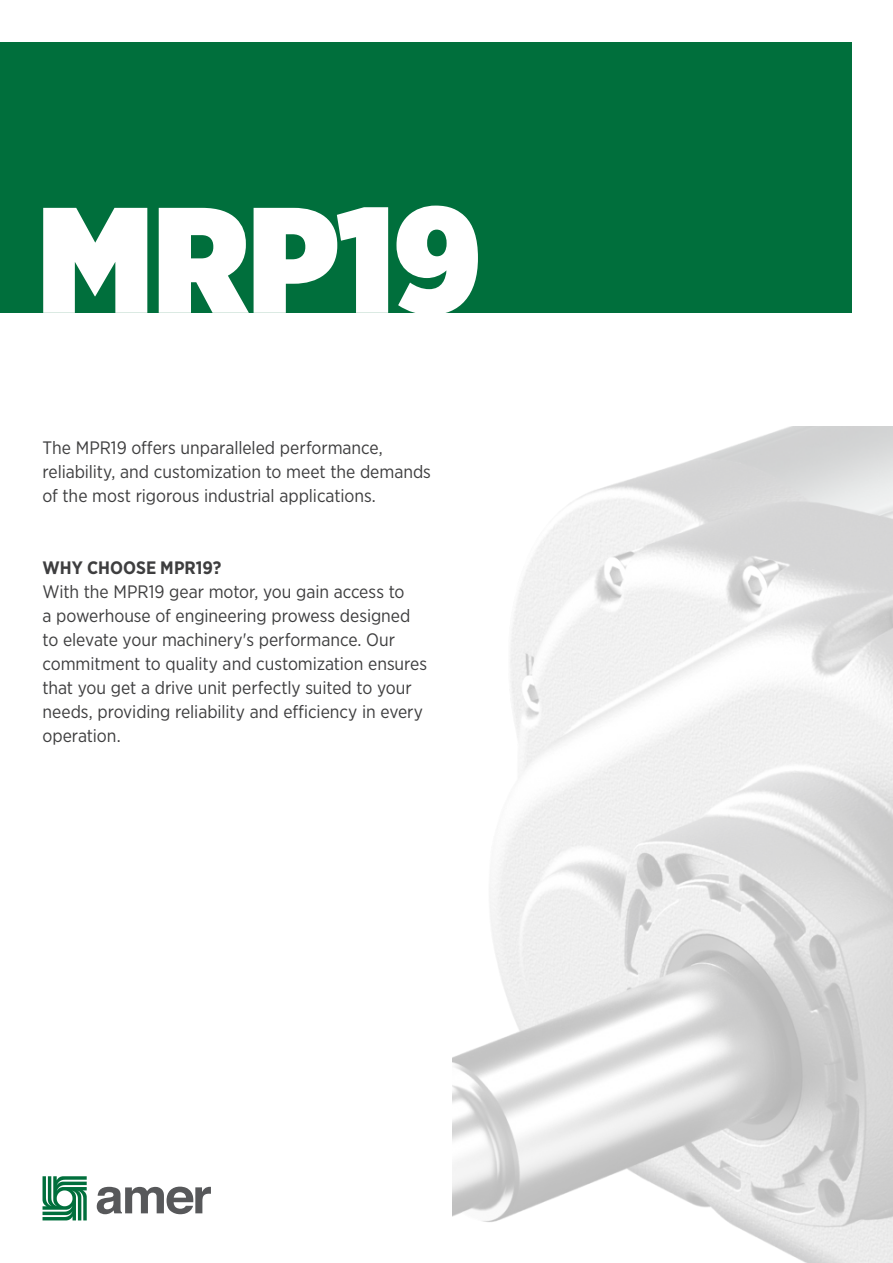
<style>
.page{position:relative;width:893px;height:1263px;background:#fff}
.page>*{position:absolute;margin:0;border:0;box-sizing:border-box;transform-origin:0 0}
.t1{font:900 150px "Gotham Narrow";color:#fff}
.t2{font:18px/24px "Gotham Narrow";letter-spacing:-.005em;color:#3e3e3f}
.t3{font:700 18px "Gotham Narrow";color:#3e3e3f}
</style>
<div class="page">
<svg style="left:97px;top:1186px;width:114px;height:28px"></svg>
<svg style="left:43px;top:1176px;width:44px;height:44px"></svg>
<div style="left:0;top:42px;width:851px;height:271px;background:#006f3c"></div>
<img style="left:453px;top:427px;width:440px;height:836px">
<p class="t1" style="left:38px;top:158px;width:444px">MRP19</p>
<p class="t2" style="left:43px;top:435px;width:390px">The MPR19 offers unparalleled performance, reliability, and customization to meet the demands of the most rigorous industrial applications.</p>
<p class="t3" style="left:43px;top:556px;width:181px">WHY CHOOSE MPR19?</p>
<p class="t2" style="left:43px;top:579px;width:386px">With the MPR19 gear motor, you gain access to<br>a powerhouse of engineering prowess designed to elevate your machinery's performance. Our commitment to quality and customization ensures that you get a drive unit perfectly suited to your needs, providing reliability and efficiency in every operation.</p>
</div>
